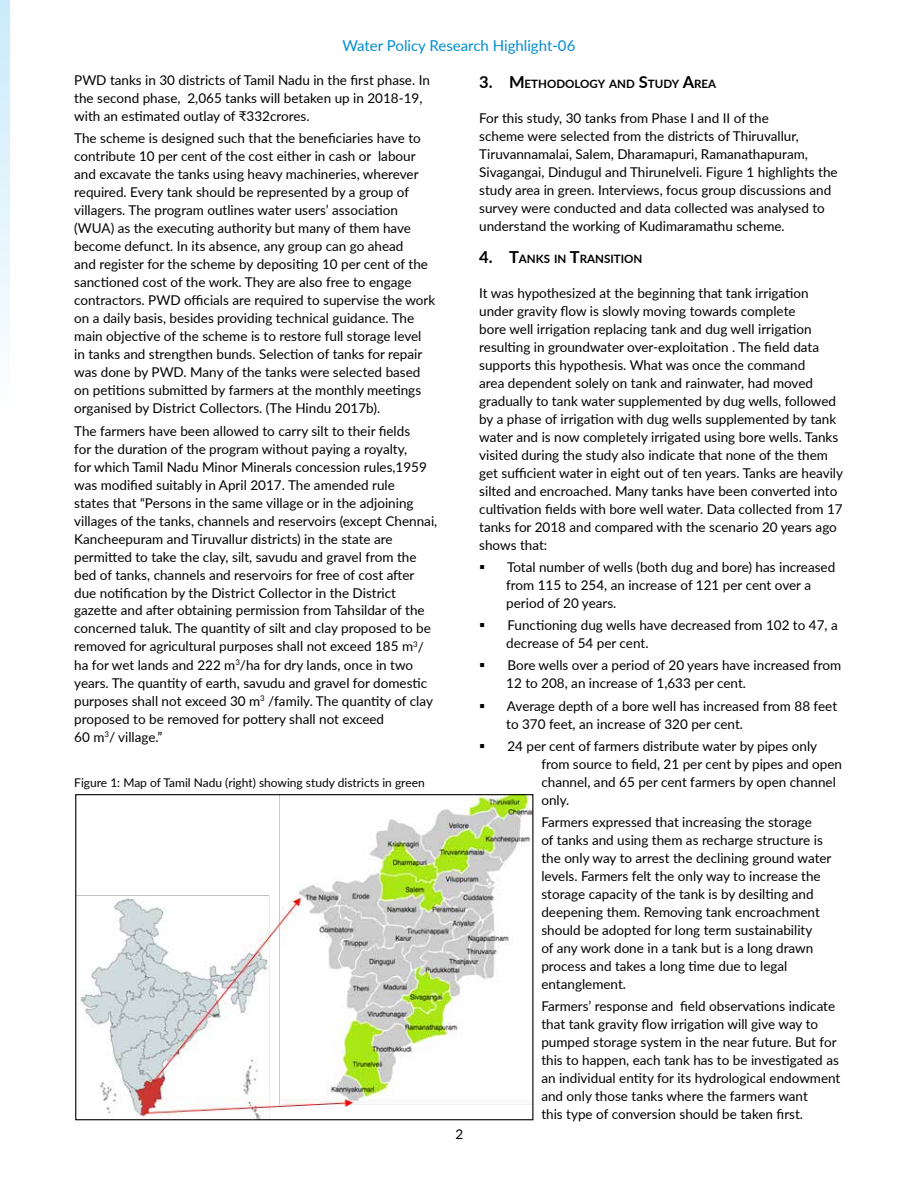
<style>
.page{position:relative;width:918px;height:1188px;background:#fff}
.page>*{position:absolute;margin:0;border:0;box-sizing:border-box;transform-origin:0 0}
.t1{font:15px "Lato";color:#008dd0}
.t2{font:13.5px/18px "Lato";color:#000}
.t3{font:12px "Lato";color:#000}
.t4{font:700 11.55px "Lato";color:#000}
.s1{font-size:16.5px}
</style>
<div class="page">
<svg style="left:0;top:0;width:10px;height:338px;background:#dff2fc"></svg>
<img style="left:77px;top:796px;width:454px;height:322px">
<div style="left:75px;top:794px;width:458px;height:326px;border:1px solid #000"></div>
<p class="t1" style="left:343px;top:35px;width:234px">Water Policy Research Highlight-06</p>
<p class="t2" style="left:74px;top:71px;width:357px">PWD tanks in 30 districts of Tamil Nadu in the first phase. In the second phase, 2,065 tanks will betaken up in 2018-19, with an estimated outlay of ₹332crores.</p>
<p class="t2" style="left:74px;top:129px;width:363px">The scheme is designed such that the beneficiaries have to contribute 10 per cent of the cost either in cash or labour and excavate the tanks using heavy machineries, wherever required. Every tank should be represented by a group of villagers. The program outlines water users’ association (WUA) as the executing authority but many of them have become defunct. In its absence, any group can go ahead<br>and register for the scheme by depositing 10 per cent of the sanctioned cost of the work. They are also free to engage contractors. PWD officials are required to supervise the work on a daily basis, besides providing technical guidance. The main objective of the scheme is to restore full storage level in tanks and strengthen bunds. Selection of tanks for repair was done by PWD. Many of the tanks were selected based on petitions submitted by farmers at the monthly meetings organised by District Collectors. (The Hindu 2017b).</p>
<p class="t2" style="left:74px;top:421px;width:365px">The farmers have been allowed to carry silt to their fields<br>for the duration of the program without paying a royalty,<br>for which Tamil Nadu Minor Minerals concession rules,1959 was modified suitably in April 2017. The amended rule<br>states that “Persons in the same village or in the adjoining villages of the tanks, channels and reservoirs (except Chennai, Kancheepuram and Tiruvallur districts) in the state are permitted to take the clay, silt, savudu and gravel from the bed of tanks, channels and reservoirs for free of cost after due notification by the District Collector in the District gazette and after obtaining permission from Tahsildar of the concerned taluk. The quantity of silt and clay proposed to be removed for agricultural purposes shall not exceed 185 m<sup>3</sup>/ ha for wet lands and 222 m<sup>3</sup>/ha for dry lands, once in two years. The quantity of earth, savudu and gravel for domestic purposes shall not exceed 30 m<sup>3</sup> /family. The quantity of clay proposed to be removed for pottery shall not exceed<br>60 m<sup>3</sup>/ village.”</p>
<p class="t3" style="left:74px;top:774px;width:352px">Figure 1: Map of Tamil Nadu (right) showing study districts in green</p>
<p class="t2" style="left:455px;top:1125px;width:9px">2</p>
<p class="t4" style="left:479px;top:75px;width:239px"><span class="s1">3. M</span> ETHODOLOGY AND <span class="s1">S</span>TUDY <span class="s1">A</span>REA</p>
<p class="t2" style="left:479px;top:108px;width:360px">For this study, 30 tanks from Phase I and II of the<br>scheme were selected from the districts of Thiruvallur, Tiruvannamalai, Salem, Dharamapuri, Ramanathapuram, Sivagangai, Dindugul and Thirunelveli. Figure 1 highlights the study area in green. Interviews, focus group discussions and survey were conducted and data collected was analysed to understand the working of Kudimaramathu scheme.</p>
<p class="t4" style="left:479px;top:250px;width:131px"><span class="s1">4. T</span>ANKS I N <span class="s1">T</span>RANSITI</p>
<p class="t4" style="left:624px;top:250px;width:20px">ON</p>
<p class="t2" style="left:479px;top:283px;width:365px">It was hypothesized at the beginning that tank irrigation under gravity flow is slowly moving towards complete<br>bore well irrigation replacing tank and dug well irrigation resulting in groundwater over-exploitation . The field data supports this hypothesis. What was once the command<br>area dependent solely on tank and rainwater, had moved gradually to tank water supplemented by dug wells, followed by a phase of irrigation with dug wells supplemented by tank water and is now completely irrigated using bore wells. Tanks visited during the study also indicate that none of the them get sufficient water in eight out of ten years. Tanks are heavily silted and encroached. Many tanks have been converted into cultivation fields with bore well water. Data collected from 17 tanks for 2018 and compared with the scenario 20 years ago shows that:</p>
<p class="t2" style="left:506px;top:558px;width:331px">Total number of wells (both dug and bore) has increased from 115 to 254, an increase of 121 per cent over a period of 20 years.</p>
<p class="t2" style="left:506px;top:616px;width:333px">Functioning dug wells have decreased from 102 to 47, a decrease of 54 per cent.</p>
<p class="t2" style="left:506px;top:656px;width:337px">Bore wells over a period of 20 years have increased from<br>12 to 208, an increase of 1,633 per cent.</p>
<p class="t2" style="left:506px;top:696px;width:332px">Average depth of a bore well has increased from 88 feet to 370 feet, an increase of 320 per cent.</p>
<p class="t2" style="left:541px;top:736px;width:302px;text-indent:-34px">24 per cent of farmers distribute water by pipes only from source to field, 21 per cent by pipes and open channel, and 65 per cent farmers by open channel only.</p>
<p class="t2" style="left:541px;top:813px;width:292px">Farmers expressed that increasing the storage<br>of tanks and using them as recharge structure is the only way to arrest the declining ground water levels. Farmers felt the only way to increase the storage capacity of the tank is by desilting and deepening them. Removing tank encroachment should be adopted for long term sustainability<br>of any work done in a tank but is a long drawn process and takes a long time due to legal entanglement.</p>
<p class="t2" style="left:541px;top:997px;width:301px">Farmers’ response and field observations indicate that tank gravity flow irrigation will give way to pumped storage system in the near future. But for this to happen, each tank has to be investigated as an individual entity for its hydrological endowment and only those tanks where the farmers want<br>this type of conversion should be taken first.</p>
</div>
